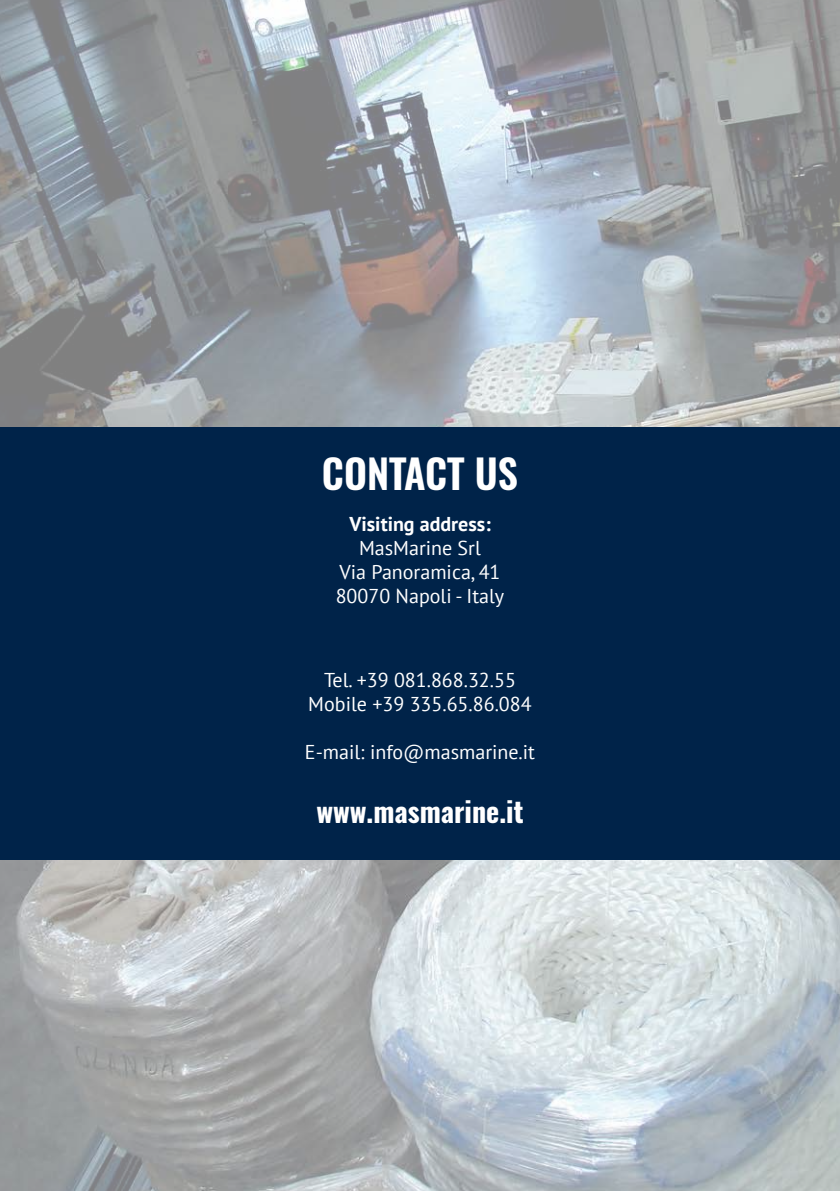
<style>
.page{position:relative;width:840px;height:1191px;background:#fff}
.page>*{position:absolute;margin:0;border:0;box-sizing:border-box;transform-origin:0 0}
.t1{font:600 40px "Oswald";color:#fff}
.t2{font:700 28px "Oswald";color:#fff}
.t3{font:20px/24px "PT Sans";color:#fff;text-align:center}
.t4{font:700 20px "PT Sans";color:#fff}
</style>
<div class="page">
<img style="left:0;top:0;width:839px;height:1191px">
<div style="left:0;top:427px;width:839px;height:432px;background:#002349"></div>
<h1 class="t1" style="left:322px;top:445px;width:197px">CONTACT US</h1>
<p class="t4" style="left:349px;top:511px;width:143px">Visiting address:</p>
<p class="t3" style="left:335px;top:535px;width:170px">MasMarine Srl<br>Via Panoramica, 41<br>80070 Napoli - Italy</p>
<p class="t3" style="left:308px;top:667px;width:225px">Tel. +39 081.868.32.55<br>Mobile +39 335.65.86.084</p>
<p class="t3" style="left:305px;top:739px;width:231px">E-mail: info@masmarine.it</p>
<h2 class="t2" style="left:316px;top:792px;width:209px">www.masmarine.it</h2>
</div>
